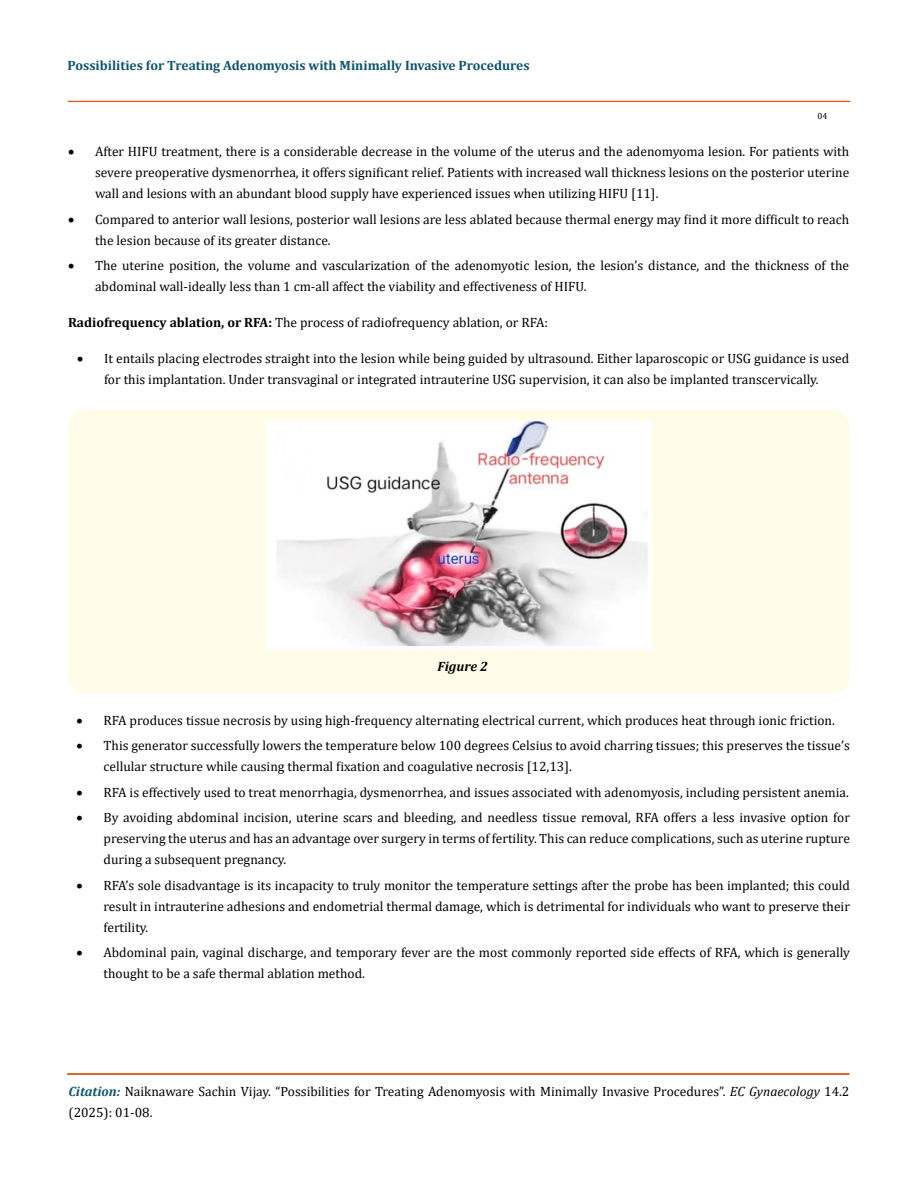
<style>
.page{position:relative;width:917px;height:1188px;background:#fff}
.page>*{position:absolute;margin:0;border:0;box-sizing:border-box;transform-origin:0 0}
.t1{font:13.5px/21px "Cambria";color:#000}
.t2{font:700 13.5px "Cambria";color:#0e546a}
.t3{font:italic 700 13.5px "Cambria";color:#000}
.t4{font:9px "Cambria";color:#000}
.s1{font-weight:700}
.s2{font-weight:700;font-style:italic;color:#0e546a}
.s3{font-style:italic}
</style>
<div class="page">
<div style="left:68px;top:101px;width:782px;height:1px;border:1px solid #e05d1a"></div>
<div style="left:67px;top:1074px;width:782px;height:1px;border:1px solid #e05d1a"></div>
<div style="left:68px;top:410px;width:781px;height:284px;background:#fffde9;border-radius:18px"></div>
<img style="left:266px;top:422px;width:385px;height:228px">
<p class="t2" style="left:68px;top:56px;width:463px">Possibilities for Treating Adenomyosis with Minimally Invasive Procedures</p>
<p class="t4" style="left:817px;top:110px;width:11px">04</p>
<p class="t1" style="left:95px;top:141px;width:755px;text-align:justify;text-indent:-27px">• After HIFU treatment, there is a considerable decrease in the volume of the uterus and the adenomyoma lesion. For patients with severe preoperative dysmenorrhea, it offers significant relief. Patients with increased wall thickness lesions on the posterior uterine wall and lesions with an abundant blood supply have experienced issues when utilizing HIFU [11].</p>
<p class="t1" style="left:95px;top:209px;width:755px;text-indent:-27px">• Compared to anterior wall lesions, posterior wall lesions are less ablated because thermal energy may find it more difficult to reach the lesion because of its greater distance.</p>
<p class="t1" style="left:95px;top:255px;width:755px;text-indent:-27px">• The uterine position, the volume and vascularization of the adenomyotic lesion, the lesion’s distance, and the thickness of the abdominal wall-ideally less than 1 cm-all affect the viability and effectiveness of HIFU.</p>
<p class="t1" style="left:68px;top:312px;width:481px"><span class="s1">Radiofrequency ablation, or RFA:</span> The process of radiofrequency ablation, or RFA:</p>
<p class="t1" style="left:77px;top:348px;width:773px;text-align:center">• It entails placing electrodes straight into the lesion while being guided by ultrasound. Either laparoscopic or USG guidance is used for this implantation. Under transvaginal or integrated intrauterine USG supervision, it can also be implanted transcervically.</p>
<p class="t3" style="left:437px;top:657px;width:52px">Figure 2</p>
<p class="t1" style="left:76px;top:709px;width:759px">• RFA produces tissue necrosis by using high-frequency alternating electrical current, which produces heat through ionic friction.</p>
<p class="t1" style="left:104px;top:735px;width:747px;text-indent:-27px">• This generator successfully lowers the temperature below 100 degrees Celsius to avoid charring tissues; this preserves the tissue’s cellular structure while causing thermal fixation and coagulative necrosis [12,13].</p>
<p class="t1" style="left:76px;top:781px;width:773px">• RFA is effectively used to treat menorrhagia, dysmenorrhea, and issues associated with adenomyosis, including persistent anemia.</p>
<p class="t1" style="left:104px;top:807px;width:747px;text-align:justify;text-indent:-27px">• By avoiding abdominal incision, uterine scars and bleeding, and needless tissue removal, RFA offers a less invasive option for preserving the uterus and has an advantage over surgery in terms of fertility. This can reduce complications, such as uterine rupture during a subsequent pregnancy.</p>
<p class="t1" style="left:104px;top:874px;width:748px;text-align:justify;text-indent:-27px">• RFA’s sole disadvantage is its incapacity to truly monitor the temperature settings after the probe has been implanted; this could result in intrauterine adhesions and endometrial thermal damage, which is detrimental for individuals who want to preserve their fertility.</p>
<p class="t1" style="left:104px;top:942px;width:747px;text-indent:-27px">• Abdominal pain, vaginal discharge, and temporary fever are the most commonly reported side effects of RFA, which is generally thought to be a safe thermal ablation method.</p>
<p class="t1" style="left:68px;top:1081px;width:782px"><span class="s2">Citation:</span> Naiknaware Sachin Vijay. “Possibilities for Treating Adenomyosis with Minimally Invasive Procedures”. <span class="s3">EC Gynaecology</span> 14.2 (2025): 01-08.</p>
</div>
